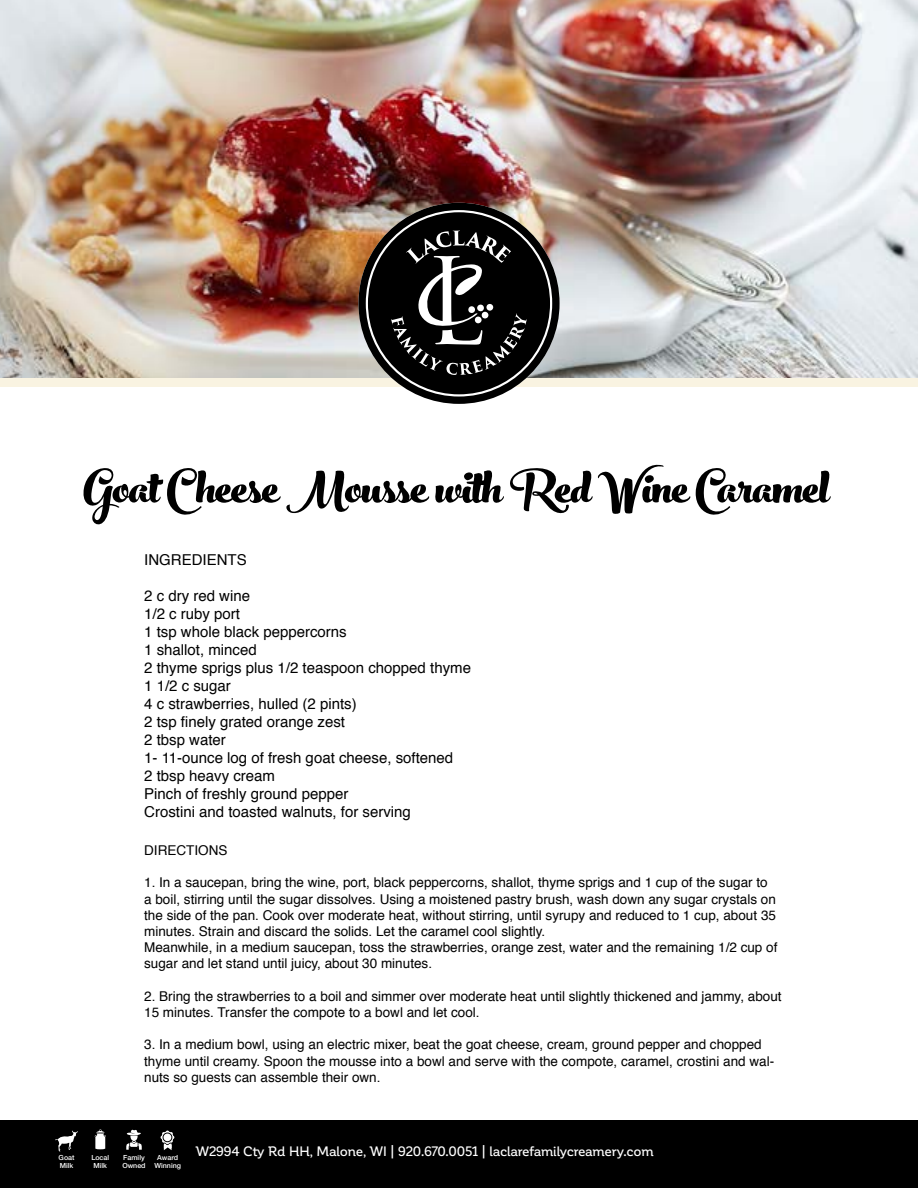
<style>
.page{position:relative;width:918px;height:1188px;background:#fff}
.page>*{position:absolute;margin:0;border:0;box-sizing:border-box;transform-origin:0 0}
.t1{font:700 67.5px "Peachesand Cream";color:#000}
.t2{font:15px/18px "Helvetica";color:#000}
.t3{font:13.5px/16.2px "Helvetica";color:#000}
.t4{font:500 13.5px "Corporative";letter-spacing:-.015em;color:#fff}
.t5{font:500 7.05px/8.4px "Helvetica Neue";color:#fff;text-align:center}
</style>
<div class="page">
<img style="left:0;top:0;width:918px;height:378px">
<div style="left:0;top:378px;width:918px;height:8px;background:#f9f3e1"></div>
<svg style="left:358px;top:203px;width:202px;height:201px;background:#494643"></svg>
<div style="left:0;top:1121px;width:918px;height:67px;background:#000"></div>
<svg style="left:95px;top:1129px;width:11px;height:20px"></svg>
<svg style="left:160px;top:1130px;width:15px;height:20px"></svg>
<svg style="left:126px;top:1130px;width:16px;height:20px"></svg>
<svg style="left:55px;top:1131px;width:23px;height:20px"></svg>
<h1 class="t1" style="left:84px;top:440px;width:746px">Goat Cheese Mousse with Red Wine Caramel</h1>
<p class="t2" style="left:144px;top:551px;width:104px">INGREDIENTS</p>
<p class="t2" style="left:144px;top:587px;width:328px">2 c dry red wine<br>1/2 c ruby port<br>1 tsp whole black peppercorns<br>1 shallot, minced<br>2 thyme sprigs plus 1/2 teaspoon chopped thyme<br>1 1/2 c sugar<br>4 c strawberries, hulled (2 pints)<br>2 tsp finely grated orange zest<br>2 tbsp water<br>1- 11-ounce log of fresh goat cheese, softened<br>2 tbsp heavy cream<br>Pinch of freshly ground pepper<br>Crostini and toasted walnuts, for serving</p>
<p class="t3" style="left:144px;top:843px;width:85px">DIRECTIONS</p>
<p class="t3" style="left:144px;top:875px;width:635px">1. In a saucepan, bring the wine, port, black peppercorns, shallot, thyme sprigs and 1 cup of the sugar to a boil, stirring until the sugar dissolves. Using a moistened pastry brush, wash down any sugar crystals on the side of the pan. Cook over moderate heat, without stirring, until syrupy and reduced to 1 cup, about 35 minutes. Strain and discard the solids. Let the caramel cool slightly.<br>Meanwhile, in a medium saucepan, toss the strawberries, orange zest, water and the remaining 1/2 cup of sugar and let stand until juicy, about 30 minutes.</p>
<p class="t3" style="left:144px;top:988px;width:639px">2. Bring the strawberries to a boil and simmer over moderate heat until slightly thickened and jammy, about<br>15 minutes. Transfer the compote to a bowl and let cool.</p>
<p class="t3" style="left:144px;top:1037px;width:632px">3. In a medium bowl, using an electric mixer, beat the goat cheese, cream, ground pepper and chopped thyme until creamy. Spoon the mousse into a bowl and serve with the compote, caramel, crostini and wal&shy;nuts so guests can assemble their own.</p>
<p class="t5" style="left:59px;top:1153px;width:17px;text-align:left">Goat<br>Milk</p>
<p class="t5" style="left:91px;top:1153px;width:19px">Local<br>Milk</p>
<p class="t5" style="left:154px;top:1153px;width:28px">Award<br>Winning</p>
<p class="t5" style="left:122px;top:1153px;width:25px;text-align:left">Family<br>Owned</p>
<p class="t4" style="left:196px;top:1144px;width:459px">W2994 Cty Rd HH, Malone, WI | 920.670.0051 | laclarefamilycreamery.com</p>
</div>
